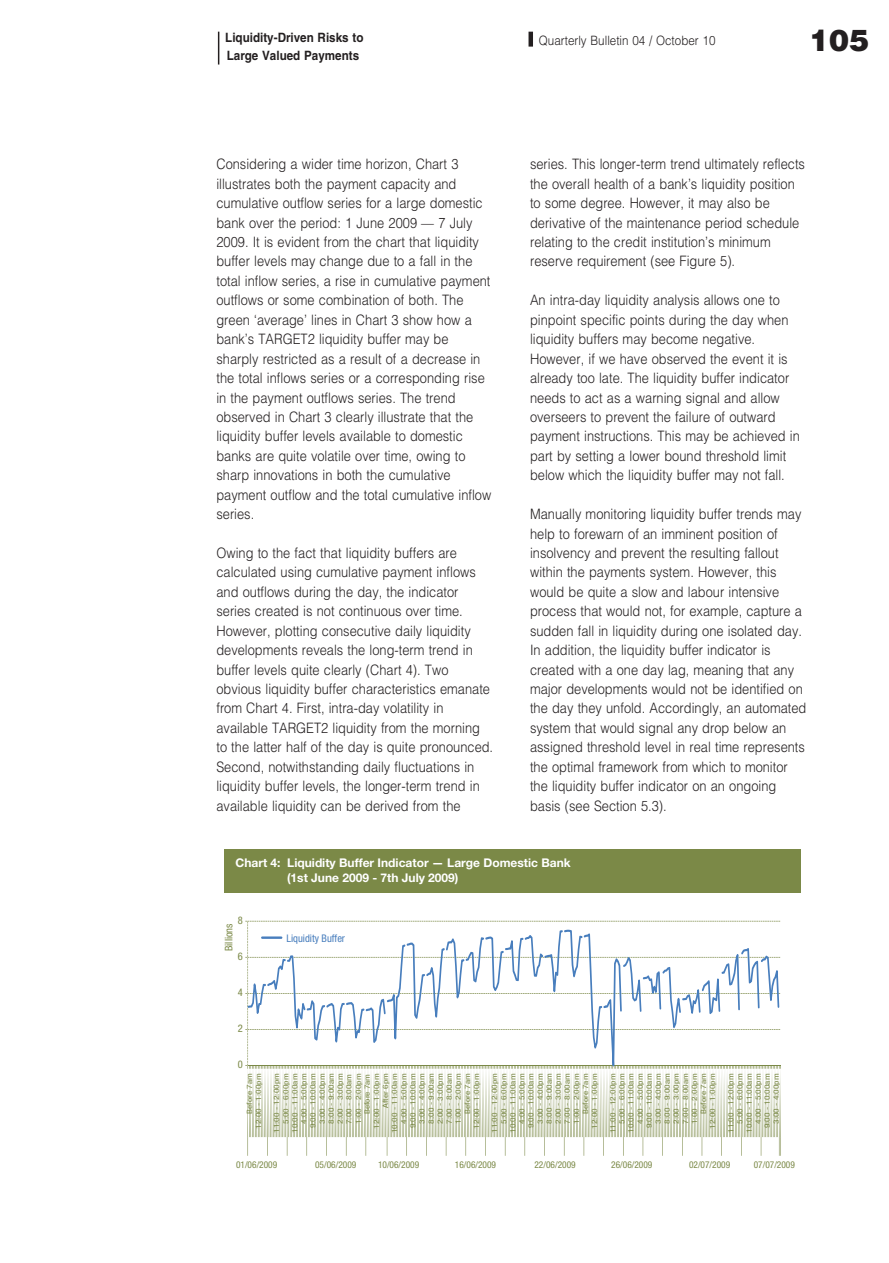
<style>
.page{position:relative;width:889px;height:1263px;background:#fff}
.page>*{position:absolute;margin:0;border:0;box-sizing:border-box;transform-origin:0 0}
.t1{font:900 29.85px "Helvetica";color:#231f20}
.t2{font:300 14.4px/19.5px "Helvetica";color:#231f20;scale:.89 1}
.t3{font:700 12.9px/18px "Helvetica";color:#231f20;scale:.91 1}
.t4{font:300 12.9px "Helvetica";color:#231f20;scale:.91 1}
.t5{font:700 12px/14.4px "Helvetica Neue";color:#fff}
.t6{font:condensed 10.5px "Helvetica Neue";color:#487ebd}
.t7{font:condensed 10.5px "Helvetica Neue";color:#7b8947}
.t8{font:condensed 9.45px "Helvetica Neue";color:#7b8947}
.t9{font:condensed 7.35px/9px "Helvetica Neue";color:#7b8947;text-align:right;scale:1.28 1}
</style>
<div class="page">
<hr style="left:218px;top:32px;width:1px;height:33px;background:#231f20">
<div style="left:528px;top:32px;width:5px;height:15px;background:#231f20"></div>
<svg style="left:245px;top:921px;width:536px;height:235px"></svg>
<hr style="left:262px;top:936px;width:19px;height:3px;background:#487ebd">
<div style="left:224px;top:849px;width:576px;height:44px;background:#7b8947"></div>
<p class="t3" style="left:225px;top:30px;width:153px">Liquidity-Driven Risks to<br>Large Valued Payments</p>
<p class="t4" style="left:538px;top:36px;width:195px">Quarterly Bulletin 04 / October 10</p>
<h1 class="t1" style="left:809px;top:30px;width:61px">105</h1>
<p class="t2" style="left:216px;top:156px;width:310px">Considering a wider time horizon, Chart 3 illustrates both the payment capacity and cumulative outflow series for a large domestic bank over the period: 1 June 2009 — 7 July 2009. It is evident from the chart that liquidity buffer levels may change due to a fall in the total inflow series, a rise in cumulative payment outflows or some combination of both. The green ‘average’ lines in Chart 3 show how a bank’s TARGET2 liquidity buffer may be sharply restricted as a result of a decrease in the total inflows series or a corresponding rise in the payment outflows series. The trend observed in Chart 3 clearly illustrate that the liquidity buffer levels available to domestic banks are quite volatile over time, owing to sharp innovations in both the cumulative payment outflow and the total cumulative inflow series.</p>
<p class="t2" style="left:216px;top:544px;width:312px">Owing to the fact that liquidity buffers are calculated using cumulative payment inflows and outflows during the day, the indicator series created is not continuous over time.<br>However, plotting consecutive daily liquidity developments reveals the long-term trend in buffer levels quite clearly (Chart 4). Two obvious liquidity buffer characteristics emanate from Chart 4. First, intra-day volatility in available TARGET2 liquidity from the morning to the latter half of the day is quite pronounced.<br>Second, notwithstanding daily fluctuations in liquidity buffer levels, the longer-term trend in available liquidity can be derived from the</p>
<p class="t2" style="left:530px;top:156px;width:310px">series. This longer-term trend ultimately reflects the overall health of a bank’s liquidity position to some degree. However, it may also be derivative of the maintenance period schedule relating to the credit institution’s minimum reserve requirement (see Figure 5).</p>
<p class="t2" style="left:530px;top:292px;width:305px">An intra-day liquidity analysis allows one to pinpoint specific points during the day when liquidity buffers may become negative.<br>However, if we have observed the event it is already too late. The liquidity buffer indicator needs to act as a warning signal and allow overseers to prevent the failure of outward payment instructions. This may be achieved in part by setting a lower bound threshold limit below which the liquidity buffer may not fall.</p>
<p class="t2" style="left:530px;top:506px;width:312px">Manually monitoring liquidity buffer trends may help to forewarn of an imminent position of insolvency and prevent the resulting fallout within the payments system. However, this would be quite a slow and labour intensive process that would not, for example, capture a sudden fall in liquidity during one isolated day.<br>In addition, the liquidity buffer indicator is created with a one day lag, meaning that any major developments would not be identified on the day they unfold. Accordingly, an automated system that would signal any drop below an assigned threshold level in real time represents the optimal framework from which to monitor the liquidity buffer indicator on an ongoing basis (see Section 5.3).</p>
<p class="t5" style="left:287px;top:857px;width:285px;text-indent:-51px">Chart 4: Liquidity Buffer Indicator — Large Domestic Bank (1st June 2009 - 7th July 2009)</p>
<p class="t7" style="left:238px;top:916px;width:7px">8</p>
<p class="t7" style="left:225px;top:951px;width:29px;rotate:-90deg">Billions</p>
<p class="t7" style="left:238px;top:952px;width:7px">6</p>
<p class="t7" style="left:238px;top:988px;width:7px">4</p>
<p class="t7" style="left:238px;top:1025px;width:7px">2</p>
<p class="t7" style="left:238px;top:1061px;width:7px">0</p>
<p class="t6" style="left:286px;top:934px;width:60px">Liquidity Buffer</p>
<p class="t9" style="left:245px;top:1128px;width:45px;rotate:-90deg">Before 7am<br>12:00 - 1:00pm</p>
<p class="t9" style="left:272px;top:1133px;width:48px;rotate:-90deg">11:00 - 12:00pm<br>5:00 - 6:00pm<br>10:00 - 11:00am<br>4:00 - 5:00pm<br>9:00 - 10:00am<br>3:00 - 4:00pm<br>8:00 - 9:00am<br>2:00 - 3:00pm<br>7:00 - 8:00am<br>1:00 - 2:00pm<br>Before 7am<br>12:00 - 1:00pm<br>After 6pm<br>10:00 - 11:00am<br>4:00 - 5:00pm<br>9:00 - 10:00am<br>3:00 - 4:00pm<br>8:00 - 9:00am<br>2:00 - 3:00pm<br>7:00 - 8:00am<br>1:00 - 2:00pm<br>Before 7am<br>12:00 - 1:00pm</p>
<p class="t9" style="left:490px;top:1133px;width:48px;rotate:-90deg">11:00 - 12:00pm<br>5:00 - 6:00pm<br>10:00 - 11:00am<br>4:00 - 5:00pm<br>9:00 - 10:00am<br>3:00 - 4:00pm<br>8:00 - 9:00am<br>2:00 - 3:00pm<br>7:00 - 8:00am<br>1:00 - 2:00pm<br>Before 7am<br>12:00 - 1:00pm</p>
<p class="t9" style="left:608px;top:1133px;width:48px;rotate:-90deg">11:00 - 12:00pm<br>5:00 - 6:00pm<br>10:00 - 11:00am<br>4:00 - 5:00pm<br>9:00 - 10:00am<br>3:00 - 4:00pm<br>8:00 - 9:00am<br>2:00 - 3:00pm<br>7:00 - 8:00am<br>1:00 - 2:00pm<br>Before 7am<br>12:00 - 1:00pm</p>
<p class="t9" style="left:726px;top:1133px;width:48px;rotate:-90deg">11:00 - 12:00pm<br>5:00 - 6:00pm<br>10:00 - 11:00am<br>4:00 - 5:00pm<br>9:00 - 10:00am<br>3:00 - 4:00pm</p>
<p class="t8" style="left:236px;top:1161px;width:43px">01/06/2009</p>
<p class="t8" style="left:315px;top:1161px;width:43px">05/06/2009</p>
<p class="t8" style="left:378px;top:1161px;width:43px">10/06/2009</p>
<p class="t8" style="left:455px;top:1161px;width:43px">16/06/2009</p>
<p class="t8" style="left:534px;top:1161px;width:43px">22/06/2009</p>
<p class="t8" style="left:611px;top:1161px;width:43px">26/06/2009</p>
<p class="t8" style="left:688px;top:1161px;width:43px">02/07/2009</p>
<p class="t8" style="left:753px;top:1161px;width:43px">07/07/2009</p>
</div>
